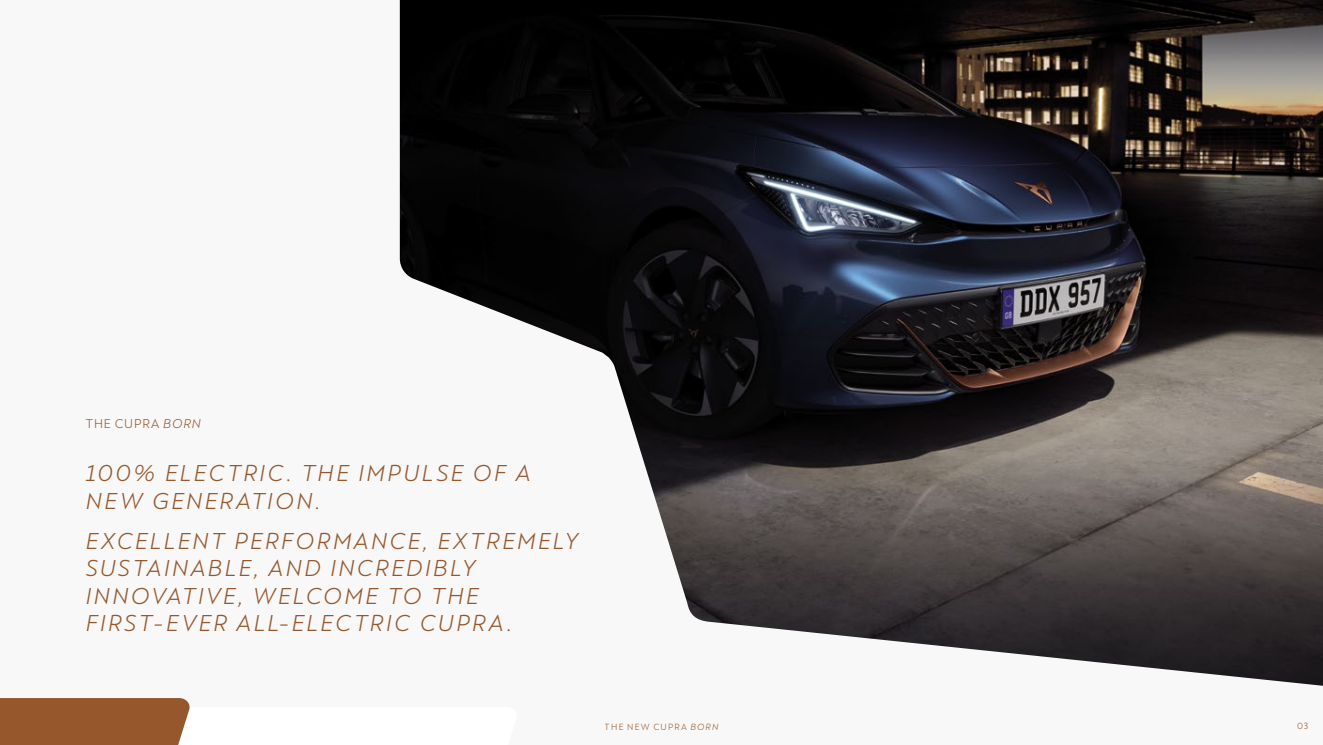
<style>
.page{position:relative;width:1323px;height:745px;background:#fff}
.page>*{position:absolute;margin:0;border:0;box-sizing:border-box;transform-origin:0 0}
.t1{font:italic 22.5px/27.5px "Cupra";letter-spacing:.1em;color:#95572b}
.t2{font:12.5px "Cupra";letter-spacing:.065em;color:#95572b}
.t3{font:8.75px "Cupra";letter-spacing:.135em;color:#95572b}
.s1{font-style:italic}
</style>
<div class="page">
<div style="left:0;top:0;width:1322px;height:744px;background:#f8f8f8"></div>
<img style="left:400px;top:0;width:923px;height:685px">
<div style="left:0;top:706px;width:464px;height:38px;background:#fff"></div>
<div style="left:0;top:698px;width:190px;height:46px;background:#95572b"></div>
<p class="t2" style="left:85px;top:412px;width:117px">THE CUPRA <span class="s1">BORN</span></p>
<p class="t1" style="left:86px;top:455px;width:446px">100% ELECTRIC. THE IMPULSE OF A<br>NEW GENERATION.</p>
<p class="t1" style="left:86px;top:523px;width:494px">EXCELLENT PERFORMANCE, EXTREMELY<br>SUSTAINABLE, AND INCREDIBLY<br>INNOVATIVE, WELCOME TO THE<br>FIRST-EVER ALL-ELECTRIC CUPRA.</p>
<p class="t3" style="left:605px;top:718px;width:115px">THE NEW CUPRA <span class="s1">BORN</span></p>
<p class="t3" style="left:1297px;top:717px;width:13px">03</p>
</div>
